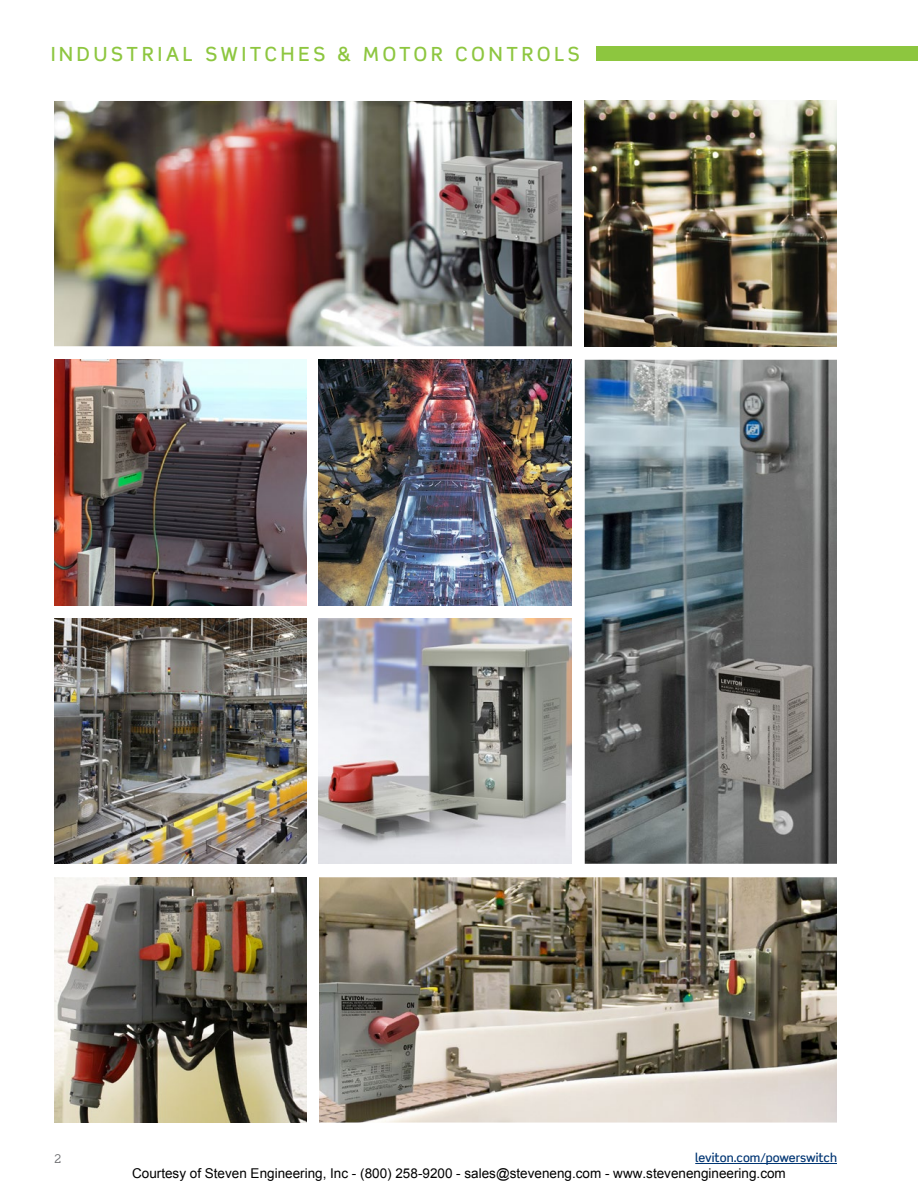
<style>
.page{position:relative;width:918px;height:1188px;background:#fff}
.page>*{position:absolute;margin:0;border:0;box-sizing:border-box;transform-origin:0 0}
.t1{font:500 19.5px "Scene Std";letter-spacing:.2em;color:#8dc63f}
.t2{font:13.5px "Arial";color:#000}
.t3{font:500 12px "Scene Std";color:#003573}
.t4{font:12px "Scene Std";color:#6d6e71}
</style>
<div class="page">
<hr style="left:695px;top:1163px;width:142px;height:1px;background:#003573">
<div style="left:597px;top:46px;width:321px;height:15px;background:#8dc63f"></div>
<img style="left:54px;top:877px;width:252px;height:246px">
<img style="left:319px;top:877px;width:518px;height:246px">
<img style="left:54px;top:101px;width:518px;height:245px">
<img style="left:585px;top:101px;width:252px;height:245px">
<img style="left:319px;top:360px;width:253px;height:245px">
<img style="left:54px;top:360px;width:252px;height:245px">
<img style="left:319px;top:619px;width:253px;height:245px">
<img style="left:54px;top:619px;width:252px;height:245px">
<img style="left:585px;top:360px;width:252px;height:504px">
<h1 class="t1" style="left:51px;top:41px;width:530px">INDUSTRIAL SWITCHES &amp; MOTOR CONTROLS</h1>
<p class="t4" style="left:54px;top:1151px;width:9px">2</p>
<p class="t3" style="left:695px;top:1150px;width:143px">leviton.com/powerswitch</p>
<p class="t2" style="left:132px;top:1165px;width:655px">Courtesy of Steven Engineering, Inc - (800) 258-9200 - sales@steveneng.com - www.stevenengineering.com</p>
</div>
